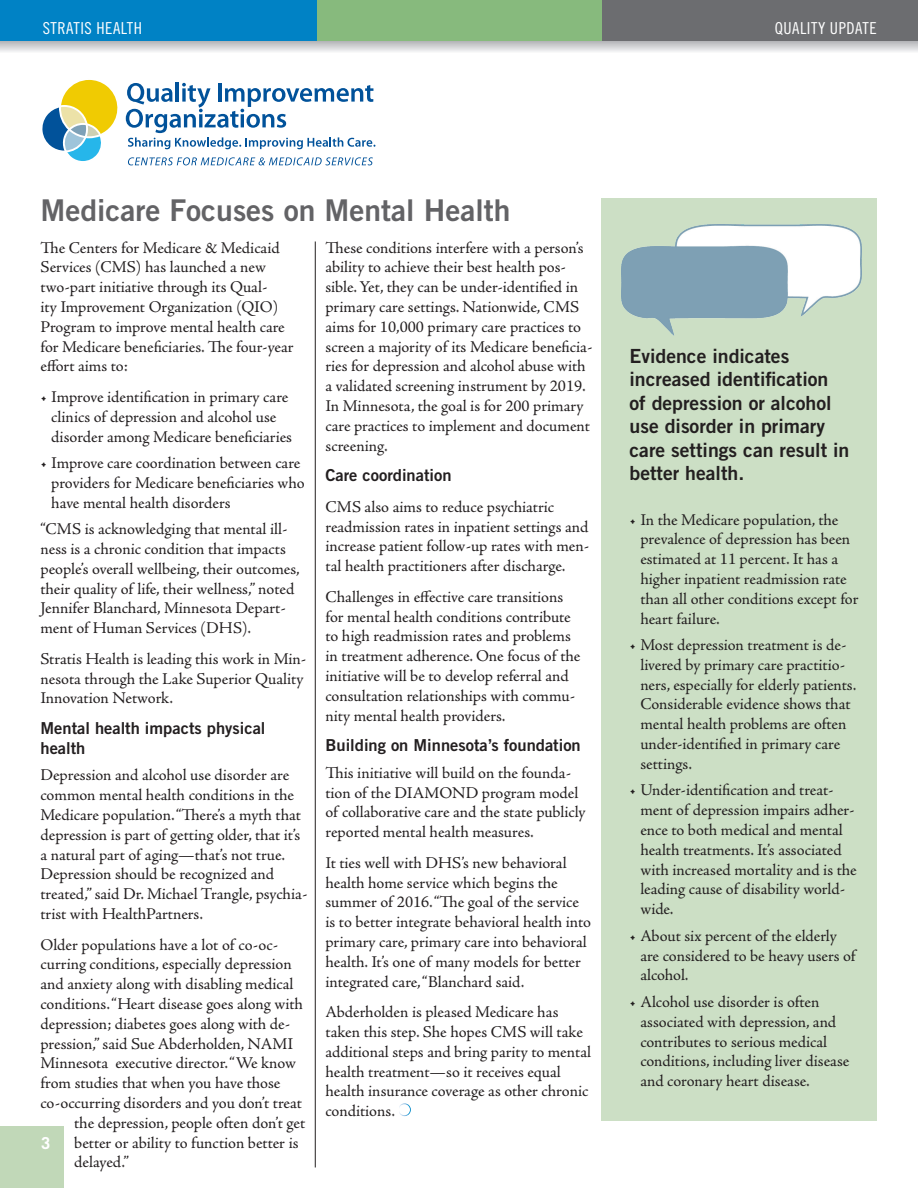
<style>
.page{position:relative;width:918px;height:1188px;background:#fff}
.page>*{position:absolute;margin:0;border:0;box-sizing:border-box;transform-origin:0 0}
.Head_2{font:30px "Trade Gothic LT Std Bd 2";color:#636366}
.Head_2_5{font:19.5px/23.4px "Trade Gothic LT Std Bd 2";color:#231f20}
.Body_text{font:16.5px/19.8px "Adobe Jenson Pro";letter-spacing:-.005em;color:#231f20}
.Bullet-Body_text{font:16.5px/19.8px "Adobe Jenson Pro";letter-spacing:-.005em;color:#231f20}
.Head_3{font:16.5px/19.8px "Trade Gothic LT Std Bd 2";color:#231f20}
.t1{font:16.5px "Trade Gothic LT Std Cn 18";letter-spacing:.03em;color:#fff}
.Body_text-2{font:16.5px "Trade Gothic LT Std Bd 2";color:#231f20}
.t2{font:700 16.5px "Trade Gothic LT Std";color:#fff}
</style>
<div class="page">
<svg style="left:399px;top:1103px;width:12px;height:13px"></svg>
<hr style="left:315px;top:242px;width:1px;height:925px;background:#231f20">
<svg style="left:42px;top:79px;width:333px;height:86px"></svg>
<div style="left:602px;top:198px;width:275px;height:922px;background:#ccdfc5"></div>
<img style="left:621px;top:225px;width:241px;height:111px">
<svg style="left:1px;top:40px;width:917px;height:12px;background:#c7cdcf"></svg>
<div style="left:602px;top:0;width:316px;height:40px;background:#6c6d70"></div>
<div style="left:317px;top:0;width:285px;height:40px;background:#87ba7d"></div>
<div style="left:0;top:0;width:317px;height:40px;background:#0082c5"></div>
<div style="left:0;top:1126px;width:64px;height:62px;background:#c1d8b8"></div>
<p class="t1" style="left:43px;top:19px;width:101px">STRATIS HEALTH</p>
<p class="t1" style="left:775px;top:19px;width:104px">QUALITY UPDATE</p>
<p class="Head_2" style="left:40px;top:192px;width:471px">Medicare Focuses on Mental Health</p>
<p class="Body_text" style="left:40px;top:238px;width:255px">The Centers for Medicare &amp; Medicaid Services (CMS) has launched a new two-part initiative through its Qual-<br>ity Improvement Organization (QIO)<br>Program to improve mental health care for Medicare beneficiaries. The four-year effort aims to:</p>
<p class="Bullet-Body_text" style="left:51px;top:387px;width:242px;text-indent:-11px">• Improve identification in primary care clinics of depression and alcohol use disorder among Medicare beneficiaries</p>
<p class="Bullet-Body_text" style="left:51px;top:453px;width:255px;text-indent:-11px">• Improve care coordination between care providers for Medicare beneficiaries who have mental health disorders</p>
<p class="Body_text" style="left:40px;top:520px;width:261px">“CMS is acknowledging that mental ill&shy;ness is a chronic condition that impacts people’s overall wellbeing, their outcomes, their quality of life, their wellness,” noted Jennifer Blanchard, Minnesota Depart&shy;ment of Human Services (DHS).</p>
<p class="Body_text" style="left:40px;top:649px;width:267px">Stratis Health is leading this work in Min&shy;nesota through the Lake Superior Quality<br>Innovation Network.</p>
<p class="Head_3" style="left:40px;top:718px;width:227px">Mental health impacts physical health</p>
<p class="Body_text" style="left:40px;top:766px;width:269px">Depression and alcohol use disorder are common mental health conditions in the Medicare population. “There’s a myth that depression is part of getting older, that it’s a natural part of aging—that’s not true.<br>Depression should be recognized and treated,” said Dr. Michael Trangle, psychia&shy;trist with HealthPartners.</p>
<p class="Body_text" style="left:40px;top:935px;width:239px">Older populations have a lot of co-oc-</p>
<p class="Body_text" style="left:40px;top:955px;width:253px">curring conditions, especially depression</p>
<p class="Body_text" style="left:40px;top:974px;width:255px">and anxiety along with disabling medical</p>
<p class="Body_text" style="left:40px;top:994px;width:264px">conditions. “Heart disease goes along with</p>
<p class="Body_text" style="left:40px;top:1014px;width:251px">depression; diabetes goes along with de-</p>
<p class="Body_text" style="left:40px;top:1034px;width:254px">pression,” said Sue Abderholden, NAMI</p>
<p class="Body_text" style="left:40px;top:1054px;width:257px">Minnesota executive director. “We know</p>
<p class="Body_text" style="left:40px;top:1073px;width:241px">from studies that when you have those</p>
<p class="Body_text" style="left:40px;top:1093px;width:263px">co-occurring disorders and you don’t treat</p>
<p class="Body_text" style="left:74px;top:1113px;width:233px">the depression, people often don’t get</p>
<p class="Body_text" style="left:74px;top:1133px;width:226px">better or ability to function better is</p>
<p class="Body_text" style="left:74px;top:1153px;width:56px">delayed.”</p>
<p class="t2" style="left:41px;top:1133px;width:11px">3</p>
<p class="Body_text" style="left:326px;top:238px;width:268px">These conditions interfere with a person’s ability to achieve their best health pos&shy;sible. Yet, they can be under-identified in primary care settings. Nationwide, CMS aims for 10,000 primary care practices to screen a majority of its Medicare beneficia&shy;ries for depression and alcohol abuse with a validated screening instrument by 2019.<br>In Minnesota, the goal is for 200 primary care practices to implement and document screening.</p>
<p class="Body_text-2" style="left:326px;top:465px;width:128px">Care coordination</p>
<p class="Body_text" style="left:326px;top:497px;width:265px">CMS also aims to reduce psychiatric readmission rates in inpatient settings and increase patient follow-up rates with men&shy;tal health practitioners after discharge.</p>
<p class="Body_text" style="left:326px;top:587px;width:256px">Challenges in effective care transitions for mental health conditions contribute to high readmission rates and problems in treatment adherence. One focus of the initiative will be to develop referral and consultation relationships with commu&shy;nity mental health providers.</p>
<p class="Head_3" style="left:326px;top:735px;width:257px">Building on Minnesota’s foundation</p>
<p class="Body_text" style="left:326px;top:763px;width:262px">This initiative will build on the founda&shy;tion of the DIAMOND program model of collaborative care and the state publicly reported mental health measures.</p>
<p class="Body_text" style="left:326px;top:853px;width:267px">It ties well with DHS’s new behavioral health home service which begins the summer of 2016. “The goal of the service is to better integrate behavioral health into primary care, primary care into behavioral health. It’s one of many models for better integrated care, “Blanchard said.</p>
<p class="Body_text" style="left:326px;top:1002px;width:267px">Abderholden is pleased Medicare has taken this step. She hopes CMS will take additional steps and bring parity to mental health treatment—so it receives equal health insurance coverage as other chronic conditions.</p>
<p class="Head_2_5" style="left:630px;top:344px;width:221px">Evidence indicates increased identification of depression or alcohol use disorder in primary care settings can result in better health.</p>
<p class="Bullet-Body_text" style="left:640px;top:510px;width:220px;text-indent:-11px">• In the Medicare population, the prevalence of depression has been estimated at 11 percent. It has a higher inpatient readmission rate than all other conditions except for heart failure.</p>
<p class="Bullet-Body_text" style="left:640px;top:635px;width:218px;text-indent:-11px">• Most depression treatment is de&shy;livered by primary care practitio&shy;ners, especially for elderly patients.<br>Considerable evidence shows that mental health problems are often under-identified in primary care settings.</p>
<p class="Bullet-Body_text" style="left:640px;top:781px;width:218px;text-indent:-11px">• Under-identification and treat&shy;ment of depression impairs adher&shy;ence to both medical and mental health treatments. It’s associated with increased mortality and is the leading cause of disability world&shy;wide.</p>
<p class="Bullet-Body_text" style="left:640px;top:926px;width:217px;text-indent:-11px">• About six percent of the elderly are considered to be heavy users of alcohol.</p>
<p class="Bullet-Body_text" style="left:640px;top:992px;width:211px;text-indent:-11px">• Alcohol use disorder is often associated with depression, and contributes to serious medical conditions, including liver disease and coronary heart disease.</p>
</div>
